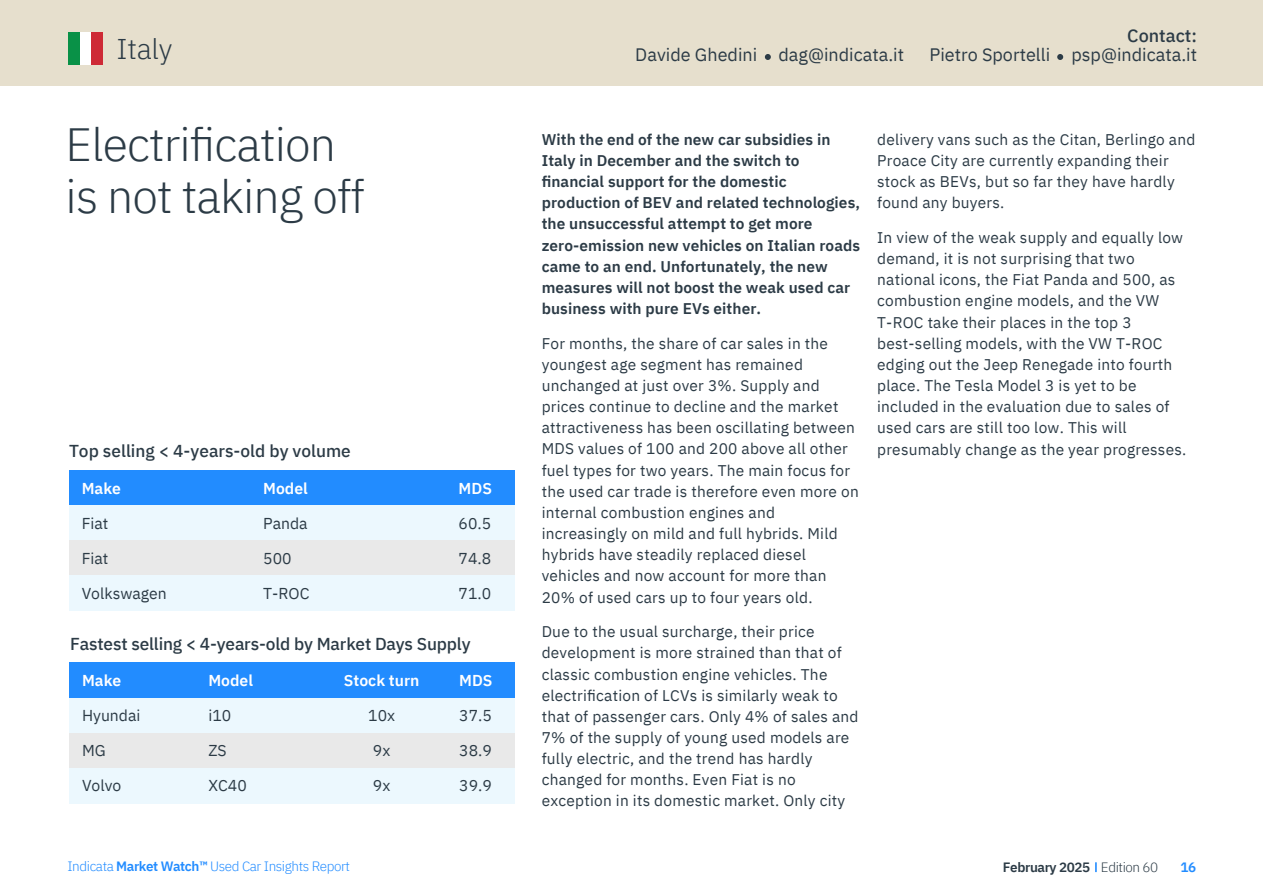
<style>
.page{position:relative;width:1263px;height:893px;background:#fff}
.page>*{position:absolute;margin:0;border:0;box-sizing:border-box;transform-origin:0 0}
.t1{font:300 46.5px/52.5px "IBM Plex Sans";letter-spacing:-.02em;color:#2c3b46}
.t2{font:300 28.5px "IBM Plex Sans";letter-spacing:-.01em;color:#2c3b46}
.t3{font:18px "IBM Plex Sans";color:#2c3b46}
.t4{font:500 18px "IBM Plex Sans";color:#2c3b46}
.t5{font:500 17.25px "IBM Plex Sans";letter-spacing:-.01em;color:#2c3b46}
.t6{font:15.75px "IBM Plex Sans";color:#2c3b46}
.t7{font:600 15.75px "IBM Plex Sans";color:#fff}
.t8{font:15.45px/21.1px "IBM Plex Sans";letter-spacing:.015em;color:#2c3b46}
.t9{font:600 15.45px/21.1px "IBM Plex Sans";letter-spacing:.005em;color:#2c3b46}
.t10{font:300 13.5px "IBM Plex Sans";letter-spacing:-.03em;color:#228cff}
.t11{font:600 13.5px "IBM Plex Sans";letter-spacing:-.03em;color:#2c3b46}
.t12{font:600 13.5px "IBM Plex Sans";color:#228cff}
.s1{font-weight:600}
.s2{font-weight:300}
</style>
<div class="page">
<div style="left:69px;top:470px;width:446px;height:35px;background:#228cff"></div>
<div style="left:69px;top:505px;width:446px;height:35px;background:#ecf8fe"></div>
<div style="left:69px;top:540px;width:446px;height:36px;background:#e9e9e9"></div>
<div style="left:69px;top:576px;width:446px;height:35px;background:#ecf8fe"></div>
<div style="left:69px;top:663px;width:446px;height:35px;background:#228cff"></div>
<div style="left:69px;top:698px;width:446px;height:35px;background:#ecf8fe"></div>
<div style="left:69px;top:733px;width:446px;height:35px;background:#e9e9e9"></div>
<div style="left:69px;top:768px;width:446px;height:35px;background:#ecf8fe"></div>
<div style="left:0;top:0;width:1263px;height:85px;background:#e6dfcd"></div>
<svg style="left:1057px;top:54px;width:6px;height:6px"></svg>
<svg style="left:765px;top:54px;width:6px;height:6px"></svg>
<div style="left:69px;top:32px;width:11px;height:33px;background:#099147"></div>
<div style="left:80px;top:32px;width:11px;height:33px;background:#fff"></div>
<div style="left:91px;top:32px;width:11px;height:33px;background:#ce2a36"></div>
<h2 class="t2" style="left:117px;top:38px;width:57px">Italy</h2>
<h1 class="t1" style="left:66px;top:114px;width:301px">Electrification is not taking off</h1>
<p class="t5" style="left:69px;top:444px;width:283px">Top selling &lt; 4-years-old by volume</p>
<p class="t7" style="left:82px;top:481px;width:41px">Make</p>
<p class="t6" style="left:82px;top:514px;width:28px">Fiat</p>
<p class="t6" style="left:82px;top:549px;width:28px">Fiat</p>
<p class="t6" style="left:82px;top:584px;width:87px">Volkswagen</p>
<p class="t7" style="left:263px;top:481px;width:46px">Model</p>
<p class="t6" style="left:263px;top:514px;width:46px">Panda</p>
<p class="t6" style="left:263px;top:549px;width:30px">500</p>
<p class="t6" style="left:263px;top:584px;width:48px">T-ROC</p>
<p class="t7" style="left:459px;top:481px;width:35px">MDS</p>
<p class="t6" style="left:459px;top:514px;width:34px">60.5</p>
<p class="t6" style="left:459px;top:549px;width:34px">74.8</p>
<p class="t6" style="left:459px;top:584px;width:34px">71.0</p>
<p class="t5" style="left:70px;top:636px;width:402px">Fastest selling &lt; 4-years-old by Market Days Supply</p>
<p class="t7" style="left:82px;top:673px;width:41px">Make</p>
<p class="t6" style="left:82px;top:706px;width:60px">Hyundai</p>
<p class="t6" style="left:82px;top:741px;width:25px">MG</p>
<p class="t6" style="left:82px;top:776px;width:41px">Volvo</p>
<p class="t7" style="left:208px;top:673px;width:46px">Model</p>
<p class="t6" style="left:208px;top:706px;width:24px">i10</p>
<p class="t6" style="left:208px;top:741px;width:20px">ZS</p>
<p class="t6" style="left:208px;top:776px;width:40px">XC40</p>
<p class="t7" style="left:344px;top:673px;width:77px">Stock turn</p>
<p class="t6" style="left:368px;top:706px;width:28px">10x</p>
<p class="t6" style="left:373px;top:741px;width:19px">9x</p>
<p class="t6" style="left:373px;top:776px;width:19px">9x</p>
<p class="t7" style="left:459px;top:673px;width:35px">MDS</p>
<p class="t6" style="left:459px;top:706px;width:34px">37.5</p>
<p class="t6" style="left:459px;top:741px;width:34px">38.9</p>
<p class="t6" style="left:459px;top:776px;width:34px">39.9</p>
<p class="t10" style="left:67px;top:861px;width:284px">Indicata <span class="s1">Market Watchô</span> Used Car Insights Report</p>
<p class="t4" style="left:1127px;top:28px;width:71px">Contact:</p>
<p class="t3" style="left:635px;top:44px;width:270px">Davide Ghedini dag@indicata.it</p>
<p class="t3" style="left:929px;top:44px;width:269px">Pietro Sportelli psp@indicata.it</p>
<p class="t9" style="left:542px;top:130px;width:320px">With the end of the new car subsidies in Italy in December and the switch to financial support for the domestic production of BEV and related technologies, the unsuccessful attempt to get more zero-emission new vehicles on Italian roads came to an end. Unfortunately, the new measures will not boost the weak used car business with pure EVs either.</p>
<p class="t8" style="left:542px;top:332px;width:319px">For months, the share of car sales in the youngest age segment has remained unchanged at just over 3%. Supply and prices continue to decline and the market attractiveness has been oscillating between MDS values of 100 and 200 above all other fuel types for two years. The main focus for the used car trade is therefore even more on internal combustion engines and increasingly on mild and full hybrids. Mild hybrids have steadily replaced diesel vehicles and now account for more than 20% of used cars up to four years old.</p>
<p class="t8" style="left:542px;top:621px;width:318px">Due to the usual surcharge, their price development is more strained than that of classic combustion engine vehicles. The electrification of LCVs is similarly weak to that of passenger cars. Only 4% of sales and 7% of the supply of young used models are fully electric, and the trend has hardly changed for months. Even Fiat is no exception in its domestic market. Only city</p>
<p class="t8" style="left:877px;top:129px;width:320px">delivery vans such as the Citan, Berlingo and Proace City are currently expanding their stock as BEVs, but so far they have hardly found any buyers.</p>
<p class="t8" style="left:877px;top:227px;width:311px">In view of the weak supply and equally low demand, it is not surprising that two national icons, the Fiat Panda and 500, as combustion engine models, and the VW T-ROC take their places in the top 3 best-selling models, with the VW T-ROC edging out the Jeep Renegade into fourth place. The Tesla Model 3 is yet to be included in the evaluation due to sales of used cars are still too low. This will presumably change as the year progresses.</p>
<p class="t11" style="left:1003px;top:861px;width:157px">February 2025 <span class="s2">Edition 60</span></p>
<p class="t12" style="left:1180px;top:861px;width:17px">16</p>
</div>
